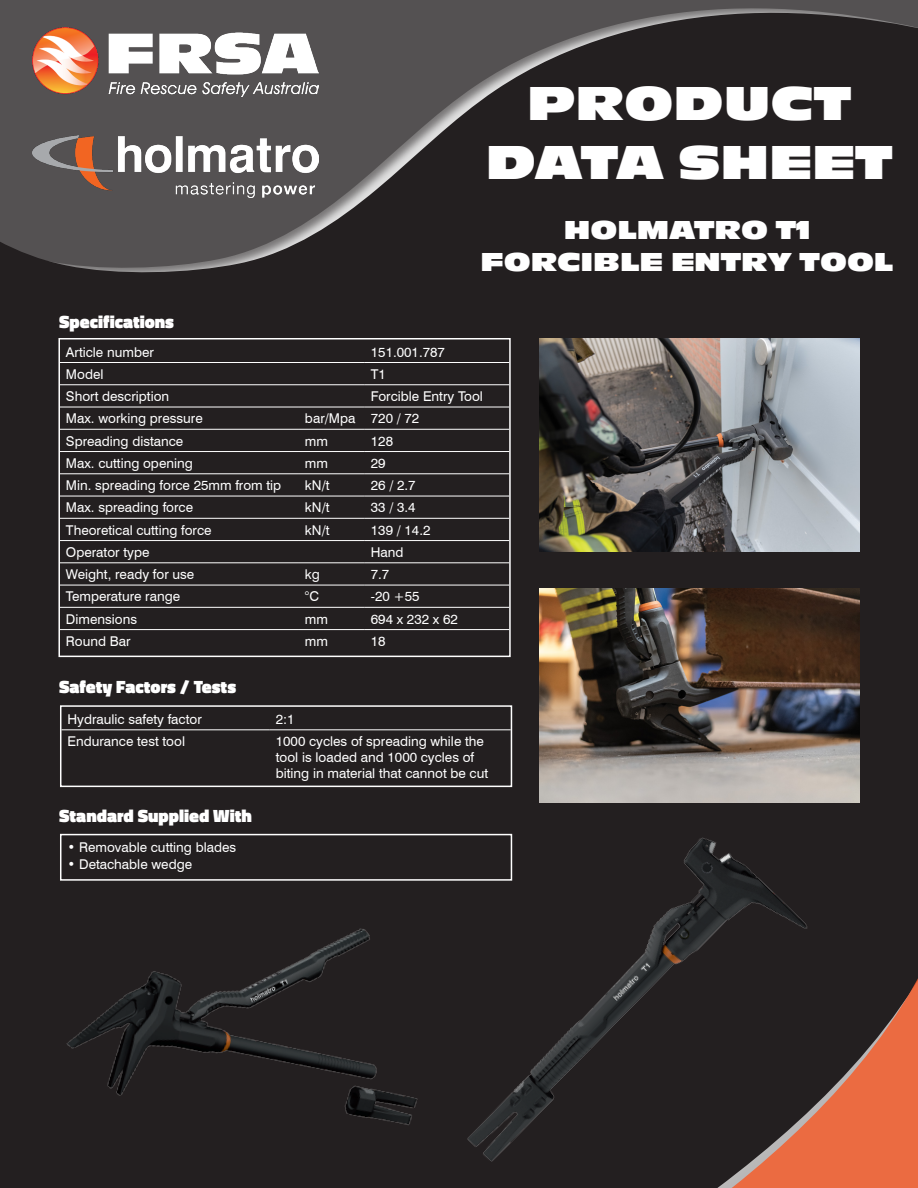
<style>
.page{position:relative;width:918px;height:1188px;background:#fff}
.page>*{position:absolute;margin:0;border:0;box-sizing:border-box;transform-origin:0 0}
.t1{font:49.5px "Antique Oli Nor D";color:#fff}
.t2{font:27px "Antique Oli Nor D";color:#fff}
.t3{font:900 18px "Titillium Web";color:#fff}
.t4{font:13.5px/16.2px "Swiss 721 BT";color:#fff}
</style>
<div class="page">
<div style="left:0;top:281px;width:918px;height:509px;background:#231f20"></div>
<div style="left:0;top:0;width:918px;height:281px;background:#231f20"></div>
<svg style="left:0;top:0;width:918px;height:271px"></svg>
<div style="left:652px;top:545px;width:266px;height:643px;background:#231f20"></div>
<img style="left:32px;top:135px;width:287px;height:62px">
<img style="left:0;top:790px;width:295px;height:398px">
<img style="left:295px;top:689px;width:623px;height:499px">
<img style="left:540px;top:339px;width:320px;height:213px">
<img style="left:540px;top:589px;width:320px;height:213px">
<img style="left:32px;top:28px;width:287px;height:69px">
<hr style="left:60px;top:362px;width:239px;height:1px;background:#fff">
<hr style="left:299px;top:362px;width:66px;height:1px;background:#fff">
<hr style="left:365px;top:362px;width:144px;height:1px;background:#fff">
<hr style="left:60px;top:384px;width:239px;height:1px;background:#fff">
<hr style="left:299px;top:384px;width:66px;height:1px;background:#fff">
<hr style="left:365px;top:384px;width:144px;height:1px;background:#fff">
<hr style="left:60px;top:407px;width:239px;height:1px;background:#fff">
<hr style="left:299px;top:407px;width:66px;height:1px;background:#fff">
<hr style="left:365px;top:407px;width:144px;height:1px;background:#fff">
<hr style="left:60px;top:429px;width:239px;height:1px;background:#fff">
<hr style="left:299px;top:429px;width:66px;height:1px;background:#fff">
<hr style="left:365px;top:429px;width:144px;height:1px;background:#fff">
<hr style="left:60px;top:451px;width:239px;height:1px;background:#fff">
<hr style="left:299px;top:451px;width:66px;height:1px;background:#fff">
<hr style="left:365px;top:451px;width:144px;height:1px;background:#fff">
<hr style="left:60px;top:473px;width:239px;height:1px;background:#fff">
<hr style="left:299px;top:473px;width:66px;height:1px;background:#fff">
<hr style="left:365px;top:473px;width:144px;height:1px;background:#fff">
<hr style="left:60px;top:496px;width:239px;height:1px;background:#fff">
<hr style="left:299px;top:496px;width:66px;height:1px;background:#fff">
<hr style="left:365px;top:496px;width:144px;height:1px;background:#fff">
<hr style="left:60px;top:518px;width:239px;height:1px;background:#fff">
<hr style="left:299px;top:518px;width:66px;height:1px;background:#fff">
<hr style="left:365px;top:518px;width:144px;height:1px;background:#fff">
<hr style="left:60px;top:540px;width:239px;height:1px;background:#fff">
<hr style="left:299px;top:540px;width:66px;height:1px;background:#fff">
<hr style="left:365px;top:540px;width:144px;height:1px;background:#fff">
<hr style="left:60px;top:562px;width:239px;height:1px;background:#fff">
<hr style="left:299px;top:562px;width:66px;height:1px;background:#fff">
<hr style="left:365px;top:562px;width:144px;height:1px;background:#fff">
<hr style="left:60px;top:585px;width:239px;height:1px;background:#fff">
<hr style="left:299px;top:585px;width:66px;height:1px;background:#fff">
<hr style="left:365px;top:585px;width:144px;height:1px;background:#fff">
<hr style="left:60px;top:607px;width:239px;height:1px;background:#fff">
<hr style="left:299px;top:607px;width:66px;height:1px;background:#fff">
<hr style="left:365px;top:607px;width:144px;height:1px;background:#fff">
<hr style="left:60px;top:629px;width:239px;height:1px;background:#fff">
<hr style="left:299px;top:629px;width:66px;height:1px;background:#fff">
<hr style="left:365px;top:629px;width:144px;height:1px;background:#fff">
<div style="left:58px;top:338px;width:453px;height:319px;border:2px solid #fff"></div>
<hr style="left:61px;top:729px;width:209px;height:1px;background:#fff">
<hr style="left:270px;top:729px;width:241px;height:1px;background:#fff">
<div style="left:60px;top:705px;width:452px;height:82px;border:2px solid #fff"></div>
<hr style="left:269px;top:837px;width:2px;height:37px;background:#231f20">
<hr style="left:61px;top:874px;width:210px;height:1px;background:#231f20">
<div style="left:60px;top:834px;width:452px;height:47px;border:2px solid #fff"></div>
<p class="t1" style="left:527px;top:75px;width:325px">PRODUCT</p>
<p class="t1" style="left:486px;top:134px;width:408px">DATA SHEET</p>
<p class="t3" style="left:59px;top:308px;width:116px">Specifications</p>
<p class="t2" style="left:564px;top:214px;width:248px">HOLMATRO T1</p>
<p class="t2" style="left:481px;top:247px;width:414px">FORCIBLE ENTRY TOOL</p>
<p class="t4" style="left:66px;top:343px;width:89px">Article number</p>
<p class="t4" style="left:371px;top:343px;width:76px">151.001.787</p>
<p class="t4" style="left:66px;top:366px;width:39px">Model</p>
<p class="t4" style="left:371px;top:366px;width:17px">T1</p>
<p class="t4" style="left:66px;top:388px;width:105px">Short description</p>
<p class="t4" style="left:371px;top:388px;width:114px">Forcible Entry Tool</p>
<p class="t4" style="left:66px;top:410px;width:138px">Max. working pressure</p>
<p class="t4" style="left:305px;top:410px;width:52px">bar/Mpa</p>
<p class="t4" style="left:371px;top:410px;width:50px">720 / 72</p>
<p class="t4" style="left:66px;top:433px;width:119px">Spreading distance</p>
<p class="t4" style="left:305px;top:433px;width:25px">mm</p>
<p class="t4" style="left:371px;top:433px;width:24px">128</p>
<p class="t4" style="left:66px;top:455px;width:128px">Max. cutting opening</p>
<p class="t4" style="left:305px;top:455px;width:25px">mm</p>
<p class="t4" style="left:371px;top:455px;width:16px">29</p>
<p class="t4" style="left:66px;top:477px;width:217px">Min. spreading force 25mm from tip</p>
<p class="t4" style="left:305px;top:477px;width:26px">kN/t</p>
<p class="t4" style="left:371px;top:477px;width:46px">26 / 2.7</p>
<p class="t4" style="left:66px;top:499px;width:129px">Max. spreading force</p>
<p class="t4" style="left:305px;top:499px;width:26px">kN/t</p>
<p class="t4" style="left:371px;top:499px;width:46px">33 / 3.4</p>
<p class="t4" style="left:66px;top:522px;width:147px">Theoretical cutting force</p>
<p class="t4" style="left:305px;top:522px;width:26px">kN/t</p>
<p class="t4" style="left:371px;top:522px;width:61px">139 / 14.2</p>
<p class="t4" style="left:66px;top:544px;width:85px">Operator type</p>
<p class="t4" style="left:371px;top:544px;width:34px">Hand</p>
<p class="t4" style="left:66px;top:566px;width:130px">Weight, ready for use</p>
<p class="t4" style="left:305px;top:566px;width:17px">kg</p>
<p class="t4" style="left:371px;top:566px;width:20px">7.7</p>
<p class="t4" style="left:66px;top:588px;width:116px">Temperature range</p>
<p class="t4" style="left:305px;top:588px;width:16px">°C</p>
<p class="t4" style="left:371px;top:588px;width:50px">-20 +55</p>
<p class="t4" style="left:66px;top:611px;width:73px">Dimensions</p>
<p class="t4" style="left:305px;top:611px;width:25px">mm</p>
<p class="t4" style="left:371px;top:611px;width:89px">694 x 232 x 62</p>
<p class="t4" style="left:66px;top:633px;width:66px">Round Bar</p>
<p class="t4" style="left:305px;top:633px;width:25px">mm</p>
<p class="t4" style="left:371px;top:633px;width:16px">18</p>
<p class="t3" style="left:59px;top:673px;width:178px">Safety Factors / Tests</p>
<p class="t4" style="left:67px;top:711px;width:136px">Hydraulic safety factor</p>
<p class="t4" style="left:276px;top:711px;width:20px">2:1</p>
<p class="t4" style="left:67px;top:733px;width:119px">Endurance test tool</p>
<p class="t4" style="left:276px;top:733px;width:214px">1000 cycles of spreading while the tool is loaded and 1000 cycles of biting in material that cannot be cut</p>
<p class="t3" style="left:59px;top:803px;width:194px">Standard Supplied With</p>
<p class="t4" style="left:67px;top:839px;width:170px">• Removable cutting blades</p>
<p class="t4" style="left:67px;top:856px;width:126px">• Detachable wedge</p>
</div>
